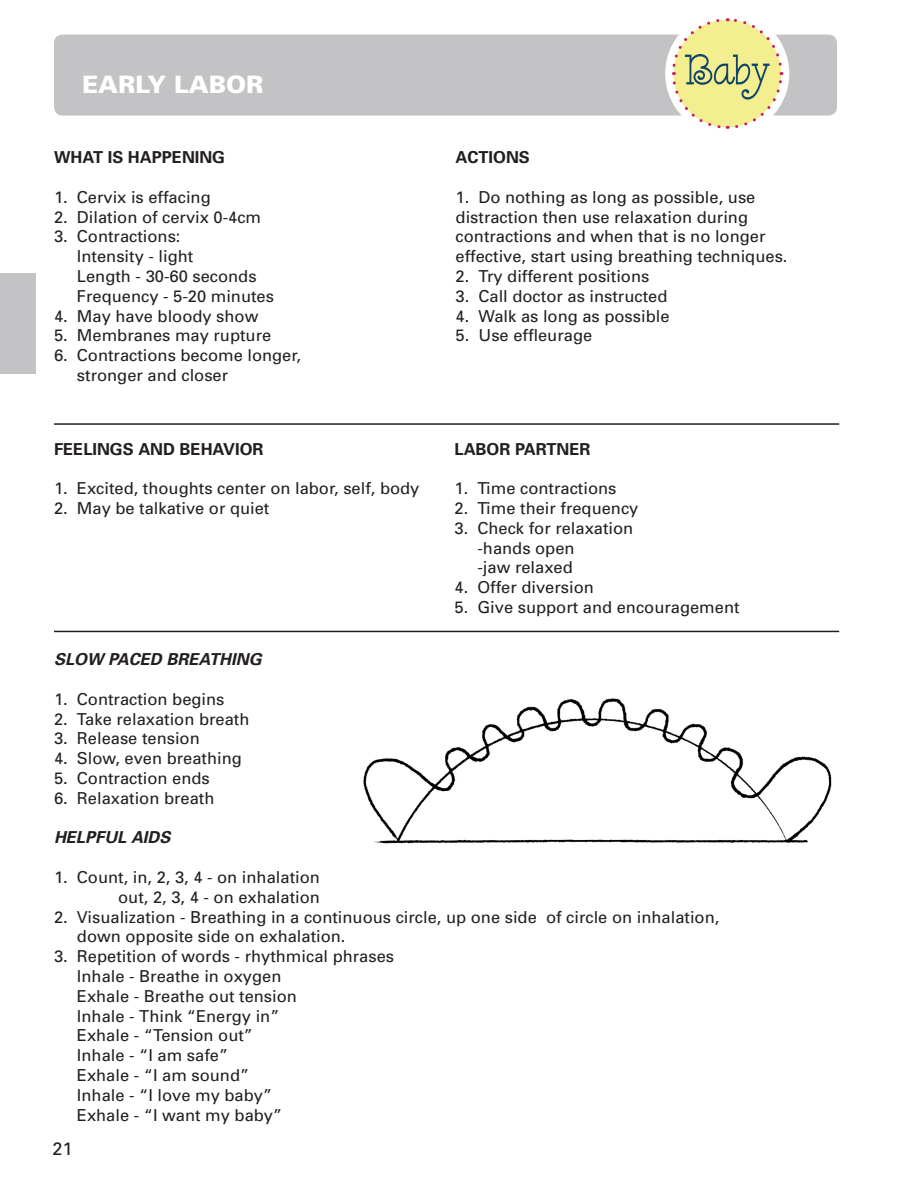
<style>
.page{position:relative;width:918px;height:1188px;background:#fff}
.page>*{position:absolute;margin:0;border:0;box-sizing:border-box;transform-origin:0 0}
.t1{font:900 24px "Univers";color:#fff}
.t2{font:18px "Univers";color:#231f20}
.t3{font:16.5px/19.8px "Univers";color:#231f20}
.t4{font:700 16.5px "Univers";color:#231f20}
.t5{font:italic 700 16.5px "Univers";color:#231f20}
</style>
<div class="page">
<div style="left:54px;top:35px;width:783px;height:81px;background:#c3c3c5;border-radius:9px"></div>
<div style="left:665px;top:11px;width:124px;height:125px;border:8px solid #fff;border-radius:50%"></div>
<svg style="left:670px;top:17px;width:114px;height:113px"></svg>
<div style="left:0;top:273px;width:36px;height:101px;background:#c3c3c5"></div>
<hr style="left:54px;top:423px;width:785px;height:2px;background:#231f20">
<img style="left:363px;top:698px;width:469px;height:146px">
<hr style="left:54px;top:631px;width:785px;height:1px;background:#231f20">
<p class="t1" style="left:82px;top:70px;width:183px">EARLY LABOR</p>
<p class="t4" style="left:54px;top:147px;width:173px">WHAT IS HAPPENING</p>
<p class="t3" style="left:54px;top:187px;width:158px">1. Cervix is effacing</p>
<p class="t3" style="left:54px;top:207px;width:209px">2. Dilation of cervix 0-4cm</p>
<p class="t3" style="left:54px;top:226px;width:128px">3. Contractions:</p>
<p class="t3" style="left:77px;top:246px;width:118px">Intensity - light</p>
<p class="t3" style="left:77px;top:266px;width:181px">Length - 30-60 seconds</p>
<p class="t3" style="left:77px;top:286px;width:199px">Frequency - 5-20 minutes</p>
<p class="t3" style="left:54px;top:306px;width:206px">4. May have bloody show</p>
<p class="t3" style="left:54px;top:325px;width:219px">5. Membranes may rupture</p>
<p class="t3" style="left:54px;top:345px;width:249px">6. Contractions become longer,</p>
<p class="t3" style="left:77px;top:365px;width:153px">stronger and closer</p>
<p class="t4" style="left:54px;top:438px;width:211px">FEELINGS AND BEHAVIOR</p>
<p class="t3" style="left:54px;top:478px;width:367px">1. Excited, thoughts center on labor, self, body</p>
<p class="t3" style="left:54px;top:498px;width:217px">2. May be talkative or quiet</p>
<p class="t4" style="left:456px;top:147px;width:76px">ACTIONS</p>
<p class="t3" style="left:456px;top:187px;width:333px">1. Do nothing as long as possible, use distraction then use relaxation during contractions and when that is no longer effective, start using breathing techniques.</p>
<p class="t3" style="left:456px;top:266px;width:195px">2. Try different positions</p>
<p class="t3" style="left:456px;top:286px;width:213px">3. Call doctor as instructed</p>
<p class="t3" style="left:456px;top:306px;width:215px">4. Walk as long as possible</p>
<p class="t3" style="left:456px;top:325px;width:138px">5. Use effleurage</p>
<p class="t4" style="left:454px;top:438px;width:138px">LABOR PARTNER</p>
<p class="t3" style="left:454px;top:478px;width:163px">1. Time contractions</p>
<p class="t3" style="left:454px;top:498px;width:185px">2. Time their frequency</p>
<p class="t3" style="left:454px;top:518px;width:180px">3. Check for relaxation</p>
<p class="t3" style="left:477px;top:538px;width:99px">-hands open</p>
<p class="t3" style="left:477px;top:557px;width:97px">-jaw relaxed</p>
<p class="t3" style="left:454px;top:577px;width:141px">4. Offer diversion</p>
<p class="t3" style="left:454px;top:597px;width:287px">5. Give support and encouragement</p>
<p class="t5" style="left:54px;top:649px;width:209px">SLOW PACED BREATHING</p>
<p class="t3" style="left:54px;top:689px;width:172px">1. Contraction begins</p>
<p class="t3" style="left:54px;top:709px;width:197px">2. Take relaxation breath</p>
<p class="t3" style="left:54px;top:728px;width:147px">3. Release tension</p>
<p class="t3" style="left:54px;top:748px;width:189px">4. Slow, even breathing</p>
<p class="t3" style="left:54px;top:768px;width:157px">5. Contraction ends</p>
<p class="t3" style="left:54px;top:788px;width:162px">6. Relaxation breath</p>
<p class="t5" style="left:54px;top:827px;width:118px">HELPFUL AIDS</p>
<p class="t3" style="left:54px;top:867px;width:267px">1. Count, in, 2, 3, 4 - on inhalation</p>
<p class="t3" style="left:118px;top:887px;width:203px">out, 2, 3, 4 - on exhalation</p>
<p class="t3" style="left:54px;top:907px;width:667px">2. Visualization - Breathing in a continuous circle, up one side of circle on inhalation,</p>
<p class="t3" style="left:77px;top:926px;width:270px">down opposite side on exhalation.</p>
<p class="t3" style="left:54px;top:946px;width:342px">3. Repetition of words - rhythmical phrases</p>
<p class="t3" style="left:77px;top:966px;width:206px">Inhale - Breathe in oxygen</p>
<p class="t3" style="left:77px;top:986px;width:222px">Exhale - Breathe out tension</p>
<p class="t3" style="left:77px;top:1006px;width:204px">Inhale - Think “Energy in”</p>
<p class="t3" style="left:77px;top:1025px;width:178px">Exhale - “Tension out”</p>
<p class="t3" style="left:77px;top:1045px;width:153px">Inhale - “I am safe”</p>
<p class="t3" style="left:77px;top:1065px;width:174px">Exhale - “I am sound”</p>
<p class="t3" style="left:77px;top:1085px;width:197px">Inhale - “I love my baby”</p>
<p class="t3" style="left:77px;top:1105px;width:207px">Exhale - “I want my baby”</p>
<p class="t2" style="left:53px;top:1137px;width:22px">21</p>
</div>
